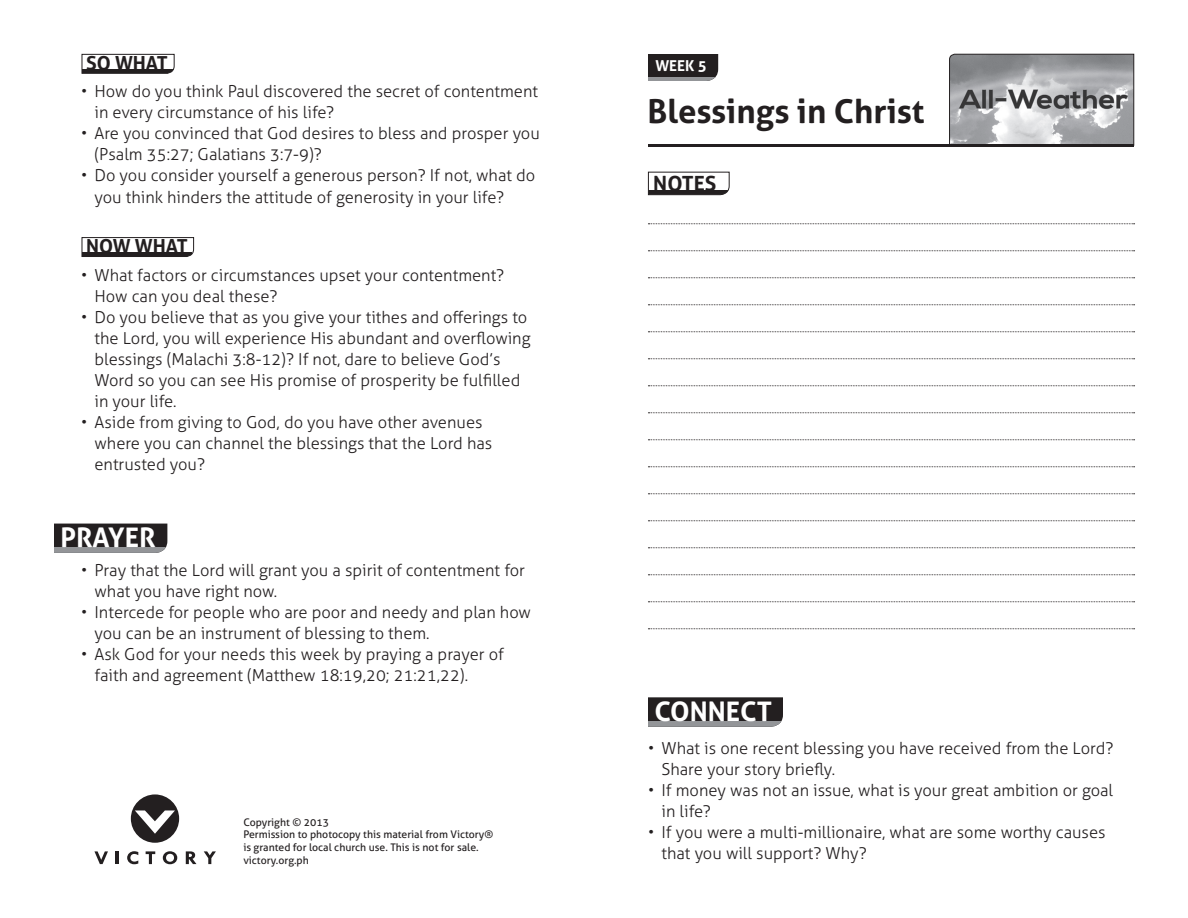
<style>
.page{position:relative;width:1188px;height:918px;background:#fff}
.page>*{position:absolute;margin:0;border:0;box-sizing:border-box;transform-origin:0 0}
.t1{font:700 33px "Aller";color:#231f20}
.t2{font:700 27px "Aller";color:#fff}
.t3{font:700 21px "Aller";color:#231f20}
.t4{font:700 19.35px "Aller";color:#231f20}
.t5{font:300 16.5px/21px "Aller";color:#231f20}
.t6{font:700 15px "Aller";color:#fff}
.t7{font:10.5px/12.6px "Aller";color:#231f20}
</style>
<div class="page">
<svg style="left:949px;top:54px;width:185px;height:90px"></svg>
<svg style="left:131px;top:794px;width:48px;height:49px"></svg>
<svg style="left:94px;top:851px;width:14px;height:13px"></svg>
<svg style="left:116px;top:851px;width:3px;height:13px"></svg>
<svg style="left:127px;top:851px;width:11px;height:13px"></svg>
<svg style="left:146px;top:851px;width:9px;height:13px"></svg>
<svg style="left:163px;top:851px;width:14px;height:13px"></svg>
<svg style="left:186px;top:851px;width:10px;height:13px"></svg>
<svg style="left:204px;top:851px;width:12px;height:13px"></svg>
<svg style="left:648px;top:223px;width:487px;height:1px"></svg>
<svg style="left:648px;top:250px;width:487px;height:1px"></svg>
<svg style="left:648px;top:277px;width:487px;height:1px"></svg>
<svg style="left:648px;top:304px;width:487px;height:1px"></svg>
<svg style="left:648px;top:331px;width:487px;height:1px"></svg>
<svg style="left:648px;top:358px;width:487px;height:1px"></svg>
<svg style="left:648px;top:385px;width:487px;height:1px"></svg>
<svg style="left:648px;top:412px;width:487px;height:1px"></svg>
<svg style="left:648px;top:439px;width:487px;height:1px"></svg>
<svg style="left:648px;top:466px;width:487px;height:1px"></svg>
<svg style="left:648px;top:493px;width:487px;height:1px"></svg>
<svg style="left:648px;top:520px;width:487px;height:1px"></svg>
<svg style="left:648px;top:547px;width:487px;height:1px"></svg>
<svg style="left:648px;top:574px;width:487px;height:1px"></svg>
<svg style="left:648px;top:601px;width:487px;height:1px"></svg>
<svg style="left:648px;top:628px;width:487px;height:1px"></svg>
<div style="left:648px;top:54px;width:70px;height:24px;background:#231f20"></div>
<hr style="left:648px;top:78px;width:70px;height:3px;background:#939598">
<div style="left:648px;top:697px;width:135px;height:24px;background:#231f20"></div>
<div style="left:648px;top:721px;width:135px;height:6px;background:#939598"></div>
<svg style="left:648px;top:171px;width:82px;height:25px"></svg>
<hr style="left:648px;top:144px;width:486px;height:3px;background:#231f20">
<div style="left:54px;top:524px;width:113px;height:23px;background:#231f20"></div>
<div style="left:54px;top:547px;width:113px;height:6px;background:#939598"></div>
<svg style="left:81px;top:54px;width:94px;height:20px"></svg>
<svg style="left:81px;top:237px;width:113px;height:20px"></svg>
<p class="t4" style="left:86px;top:51px;width:83px">SO WHAT</p>
<p class="t5" style="left:94px;top:81px;width:445px;text-indent:-13px">• How do you think Paul discovered the secret of contentment in every circumstance of his life?</p>
<p class="t5" style="left:94px;top:123px;width:447px;text-indent:-13px">• Are you convinced that God desires to bless and prosper you (Psalm 35:27; Galatians 3:7-9)?</p>
<p class="t5" style="left:94px;top:165px;width:442px;text-indent:-13px">• Do you consider yourself a generous person? If not, what do you think hinders the attitude of generosity in your life?</p>
<p class="t4" style="left:86px;top:234px;width:103px">NOW WHAT</p>
<p class="t5" style="left:94px;top:264px;width:411px;text-indent:-13px">• What factors or circumstances upset your contentment?<br>How can you deal these?</p>
<p class="t5" style="left:94px;top:306px;width:438px;text-indent:-13px">• Do you believe that as you give your tithes and offerings to the Lord, you will experience His abundant and overflowing blessings (Malachi 3:8-12)? If not, dare to believe God’s Word so you can see His promise of prosperity be fulfilled in your life.</p>
<p class="t5" style="left:94px;top:411px;width:399px;text-indent:-13px">• Aside from giving to God, do you have other avenues where you can channel the blessings that the Lord has entrusted you?</p>
<h2 class="t2" style="left:60px;top:521px;width:97px">PRAYER</h2>
<p class="t5" style="left:94px;top:560px;width:432px;text-indent:-13px">• Pray that the Lord will grant you a spirit of contentment for what you have right now.</p>
<p class="t5" style="left:94px;top:602px;width:438px;text-indent:-13px">• Intercede for people who are poor and needy and plan how you can be an instrument of blessing to them.</p>
<p class="t5" style="left:94px;top:644px;width:411px;text-indent:-13px">• Ask God for your needs this week by praying a prayer of faith and agreement (Matthew 18:19,20; 21:21,22).</p>
<p class="t7" style="left:243px;top:816px;width:251px">Copyright © 2013<br>Permission to photocopy this material from Victory® is granted for local church use. This is not for sale. victory.org.ph</p>
<p class="t6" style="left:655px;top:57px;width:53px">WEEK 5</p>
<h1 class="t1" style="left:647px;top:90px;width:279px">BLESSINGS IN CHRIST</h1>
<p class="t3" style="left:653px;top:170px;width:14px">NOT</p>
<p class="t3" style="left:694px;top:170px;width:24px">ES</p>
<h2 class="t2" style="left:654px;top:694px;width:119px">CONNECT</h2>
<p class="t5" style="left:661px;top:738px;width:454px;text-indent:-13px">• What is one recent blessing you have received from the Lord?<br>Share your story briefly.</p>
<p class="t5" style="left:661px;top:780px;width:453px;text-indent:-13px">• If money was not an issue, what is your great ambition or goal in life?</p>
<p class="t5" style="left:661px;top:822px;width:446px;text-indent:-13px">• If you were a multi-millionaire, what are some worthy causes that you will support? Why?</p>
</div>
